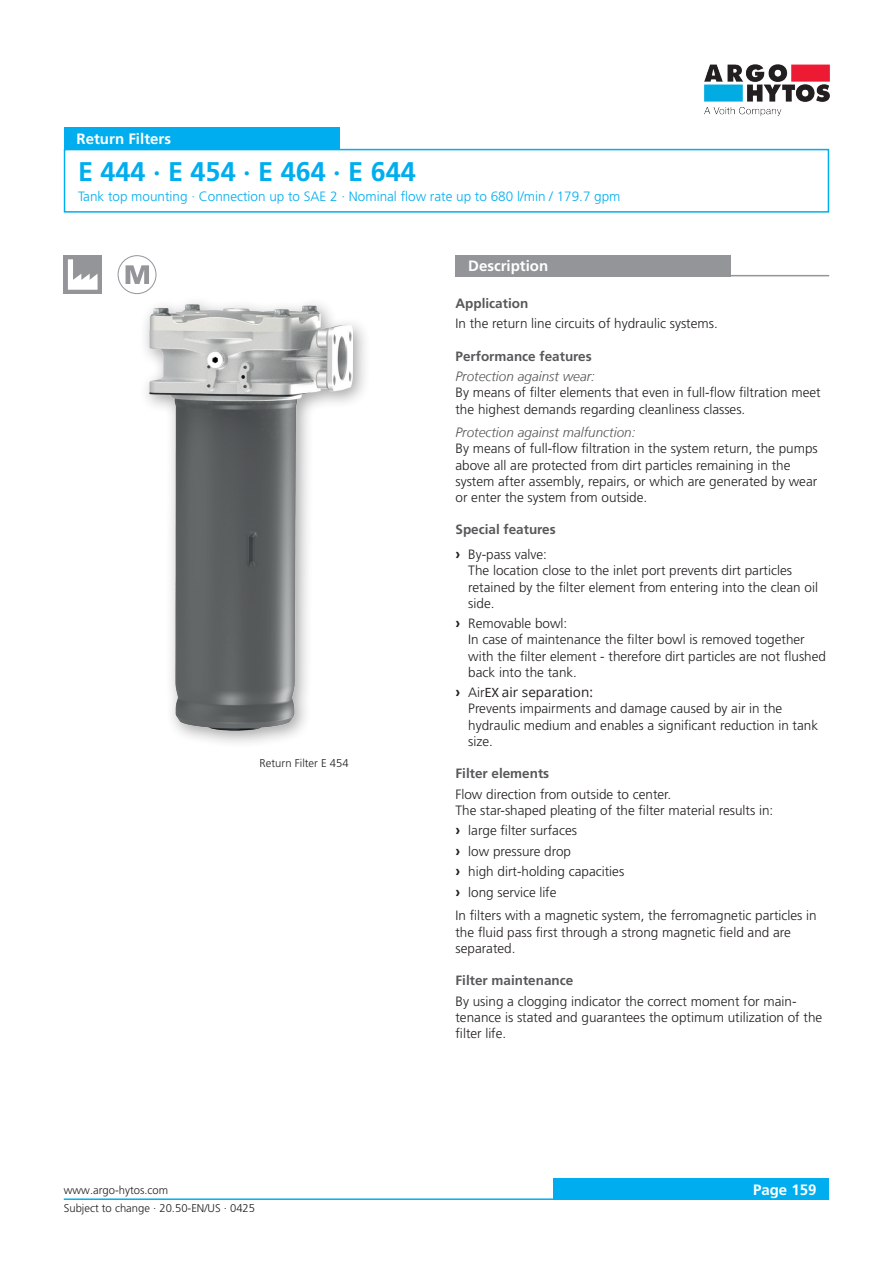
<style>
.page{position:relative;width:893px;height:1263px;background:#fff}
.page>*{position:absolute;margin:0;border:0;box-sizing:border-box;transform-origin:0 0}
._01_Headline_blue{font:700 27px "Frutiger LT Pro";color:#00aeef}
._04_Headline_white{font:700 15px "Frutiger LT Pro";color:#fff}
._06_Copytext{font:300 13.5px/16.2px "Frutiger LT Pro";color:#231f20}
._05_Subline_Copytext{font:700 13.5px "Frutiger LT Pro";color:#57585a}
._03_HeadlineCopytext_blue{font:300 13.5px "Frutiger LT Pro";color:#00aeef}
._10_Subline_Italic{font:italic 300 13.5px "Frutiger LT";color:#57585a}
._08_Legend{font:300 11.25px "Frutiger LT Pro";color:#231f20}
.s1{font-weight:700;font-size:15px}
.s2{font-family:"Myriad Pro";font-weight:400}
.s3{font-family:"Open Sans";font-weight:400}
</style>
<div class="page">
<div style="left:553px;top:1179px;width:276px;height:21px;background:#00aeef"></div>
<hr style="left:64px;top:1198px;width:765px;height:2px;background:#00aeef">
<img style="left:704px;top:64px;width:126px;height:52px">
<div style="left:64px;top:149px;width:765px;height:64px;border:2px solid #00aeef"></div>
<div style="left:64px;top:128px;width:276px;height:21px;background:#00aeef"></div>
<div style="left:455px;top:255px;width:276px;height:21px;background:#939598"></div>
<hr style="left:455px;top:275px;width:374px;height:1px;background:#939598">
<div style="left:64px;top:255px;width:38px;height:39px;background:#939598"></div>
<svg style="left:68px;top:259px;width:30px;height:31px"></svg>
<div style="left:118px;top:255px;width:38px;height:39px;border:1px solid #939598;border-radius:50%"></div>
<svg style="left:126px;top:265px;width:23px;height:19px"></svg>
<div style="left:139px;top:294px;width:232px;height:455px;background:#231f20;opacity:.4"></div>
<img style="left:149px;top:305px;width:204px;height:426px">
<p class="_04_Headline_white" style="left:77px;top:130px;width:96px">Return Filters</p>
<p class="_01_Headline_blue" style="left:78px;top:155px;width:339px">E 444 · E 454 · E 464 · E 644</p>
<p class="_03_HeadlineCopytext_blue" style="left:78px;top:189px;width:544px">Tank top mounting · Connection up to SAE 2 · Nominal flow rate up to 680 l/min / 179.7 gpm</p>
<p class="_08_Legend" style="left:260px;top:756px;width:90px">Return Filter E 454</p>
<p class="_04_Headline_white" style="left:468px;top:257px;width:81px">Description</p>
<p class="_05_Subline_Copytext" style="left:455px;top:295px;width:74px">Application</p>
<p class="_06_Copytext" style="left:455px;top:316px;width:264px">In the return line circuits of hydraulic systems.</p>
<p class="_05_Subline_Copytext" style="left:455px;top:348px;width:138px">Performance features</p>
<p class="_10_Subline_Italic" style="left:455px;top:369px;width:141px">Protection against wear:</p>
<p class="_06_Copytext" style="left:455px;top:385px;width:367px">By means of filter elements that even in full-flow filtration meet the highest demands regarding cleanliness classes.</p>
<p class="_10_Subline_Italic" style="left:455px;top:425px;width:182px">Protection against malfunction:</p>
<p class="_06_Copytext" style="left:455px;top:441px;width:364px">By means of full-flow filtration in the system return, the pumps above all are protected from dirt particles remaining in the system after assembly, repairs, or which are generated by wear or enter the system from outside.</p>
<p class="_05_Subline_Copytext" style="left:455px;top:522px;width:102px">Special features</p>
<p class="_06_Copytext" style="left:468px;top:546px;width:351px;text-indent:-13px"><span class="s1">›</span> By-pass valve:<br>The location close to the inlet port prevents dirt particles retained by the filter element from entering into the clean oil side.</p>
<p class="_06_Copytext" style="left:468px;top:615px;width:359px;text-indent:-13px"><span class="s1">›</span> Removable bowl:<br>In case of maintenance the filter bowl is removed together with the filter element - therefore dirt particles are not flushed back into the tank.</p>
<p class="_06_Copytext" style="left:468px;top:685px;width:351px;text-indent:-13px"><span class="s1">›</span> Air<span class="s2">EX</span> <span class="s3">air separation:<br></span>Prevents impairments and damage caused by air in the hydraulic medium and enables a significant reduction in tank size.</p>
<p class="_05_Subline_Copytext" style="left:455px;top:766px;width:95px">Filter elements</p>
<p class="_06_Copytext" style="left:455px;top:786px;width:217px">Flow direction from outside to center.</p>
<p class="_06_Copytext" style="left:455px;top:802px;width:319px">The star-shaped pleating of the filter material results in:</p>
<p class="_06_Copytext" style="left:455px;top:823px;width:123px"><span class="s1">›</span> large filter surfaces</p>
<p class="_06_Copytext" style="left:455px;top:843px;width:117px"><span class="s1">›</span> low pressure drop</p>
<p class="_06_Copytext" style="left:455px;top:864px;width:170px"><span class="s1">›</span> high dirt-holding capacities</p>
<p class="_06_Copytext" style="left:455px;top:884px;width:103px"><span class="s1">›</span> long service life</p>
<p class="_06_Copytext" style="left:455px;top:908px;width:363px">In filters with a magnetic system, the ferromagnetic particles in the fluid pass first through a strong magnetic field and are separated.</p>
<p class="_05_Subline_Copytext" style="left:455px;top:973px;width:119px">Filter maintenance</p>
<p class="_06_Copytext" style="left:455px;top:993px;width:368px">By using a clogging indicator the correct moment for main&shy;tenance is stated and guarantees the optimum utilization of the filter life.</p>
<p class="_08_Legend" style="left:64px;top:1184px;width:106px">www.argo-hytos.com</p>
<p class="_04_Headline_white" style="left:753px;top:1181px;width:65px">Page 159</p>
<p class="_08_Legend" style="left:64px;top:1202px;width:193px">Subject to change · 20.50-EN/US · 0425</p>
</div>
